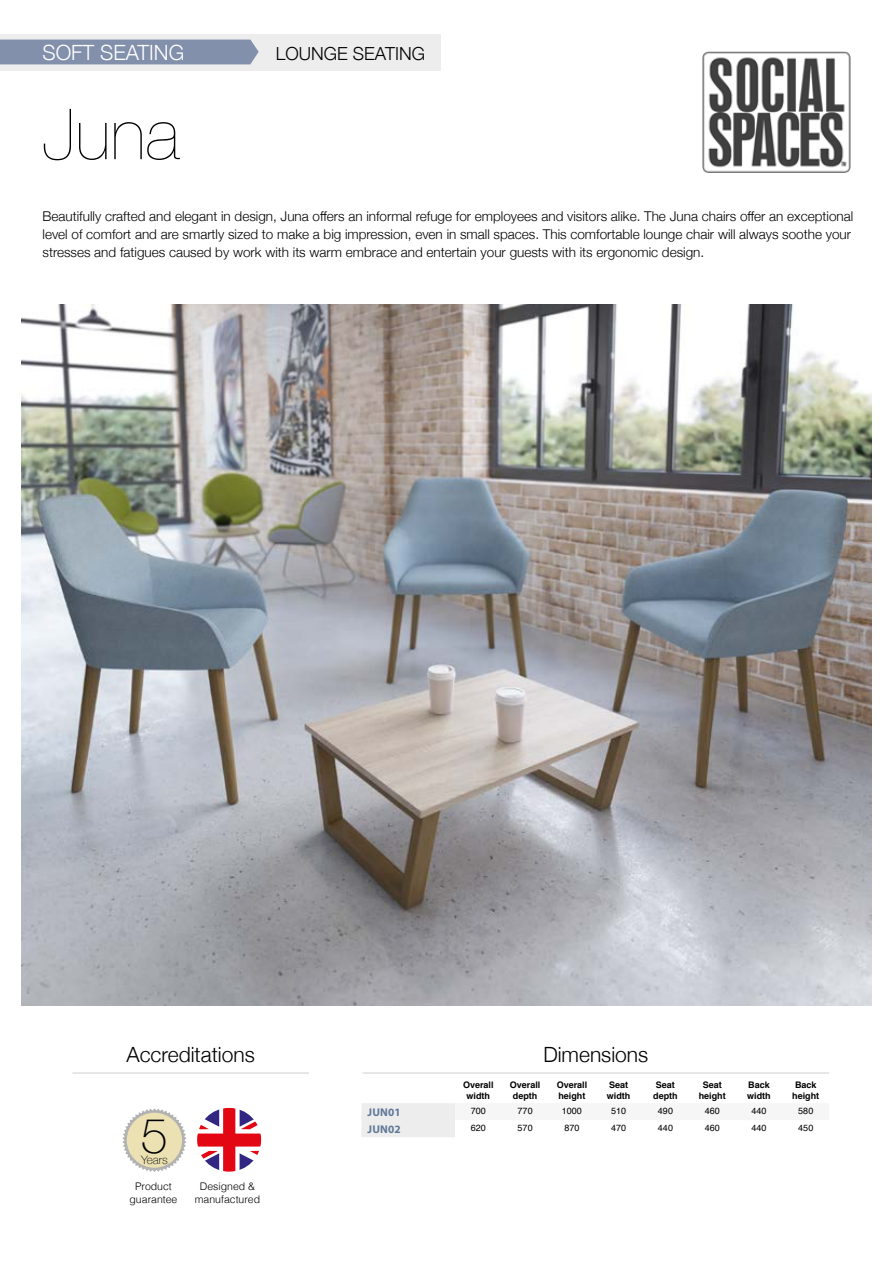
<style>
.page{position:relative;width:893px;height:1263px;background:#fff}
.page>*{position:absolute;margin:0;border:0;box-sizing:border-box;transform-origin:0 0}
.t1{font:200 70.5px "Helvetica Neue";color:#000}
.t2{font:100 48.45px "Helvetica Neue";color:#000}
.t3{font:300 21px "Helvetica Neue";color:#000}
.t4{font:300 21px "Helvetica Neue";color:#fff}
.t5{font:300 18px "Helvetica Neue";color:#000}
.t6{font:300 13.5px/18px "Helvetica Neue";color:#000}
.t7{font:100 11.85px "Helvetica Neue";color:#000}
.t8{font:700 11.25px "Myriad Pro";letter-spacing:.015em;color:#607898}
.t9{font:300 10.5px/12.6px "Helvetica";color:#000;text-align:center}
.t10{font:700 9px/10.8px "Helvetica";color:#000;text-align:center}
.t11{font:9px "Helvetica";color:#000}
</style>
<div class="page">
<img style="left:21px;top:304px;width:851px;height:702px">
<svg style="left:122px;top:1108px;width:64px;height:64px"></svg>
<div style="left:127px;top:1113px;width:55px;height:55px;background:#ece1b3;border-radius:50%"></div>
<hr style="left:72px;top:1073px;width:237px;height:1px;background:#d0d0d0">
<svg style="left:197px;top:1108px;width:64px;height:64px"></svg>
<div style="left:362px;top:1103px;width:93px;height:34px;background:#ededed"></div>
<hr style="left:362px;top:1073px;width:467px;height:1px;background:#d0d0d0">
<img style="left:702px;top:51px;width:149px;height:122px">
<div style="left:0;top:34px;width:441px;height:36px;background:#ededed"></div>
<div style="left:0;top:40px;width:259px;height:24px;background:#8290ac"></div>
<h3 class="t4" style="left:43px;top:35px;width:143px">SOFT SEATING</h3>
<h3 class="t5" style="left:276px;top:39px;width:151px">LOUNGE SEATING</h3>
<h1 class="t1" style="left:43px;top:79px;width:139px">Juna</h1>
<p class="t6" style="left:43px;top:207px;width:812px">Beautifully crafted and elegant in design, Juna offers an informal refuge for employees and visitors alike. The Juna chairs offer an exceptional level of comfort and are smartly sized to make a big impression, even in small spaces. This comfortable lounge chair will always soothe your stresses and fatigues caused by work with its warm embrace and entertain your guests with its ergonomic design.</p>
<h3 class="t3" style="left:126px;top:1038px;width:130px">Accreditations</h3>
<h2 class="t2" style="left:141px;top:1099px;width:29px">5</h2>
<p class="t7" style="left:141px;top:1150px;width:28px">Years</p>
<p class="t9" style="left:130px;top:1179px;width:49px">Product guarantee</p>
<p class="t9" style="left:195px;top:1179px;width:67px">Designed &amp; manufactured</p>
<h3 class="t3" style="left:543px;top:1038px;width:106px">Dimensions</h3>
<p class="t10" style="left:463px;top:1080px;width:32px">Overall width</p>
<p class="t10" style="left:510px;top:1080px;width:32px">Overall depth</p>
<p class="t10" style="left:557px;top:1080px;width:32px;text-align:left">Overall height</p>
<p class="t10" style="left:607px;top:1080px;width:25px;text-align:left">Seat width</p>
<p class="t10" style="left:653px;top:1080px;width:26px">Seat depth</p>
<p class="t10" style="left:699px;top:1080px;width:28px">Seat height</p>
<p class="t10" style="left:747px;top:1080px;width:25px;text-align:left">Back width</p>
<p class="t10" style="left:792px;top:1080px;width:28px">Back height</p>
<p class="t8" style="left:368px;top:1105px;width:35px">JUN01</p>
<p class="t11" style="left:471px;top:1104px;width:17px">700</p>
<p class="t11" style="left:518px;top:1104px;width:17px">770</p>
<p class="t11" style="left:562px;top:1104px;width:22px">1000</p>
<p class="t11" style="left:611px;top:1104px;width:17px">510</p>
<p class="t11" style="left:658px;top:1104px;width:17px">490</p>
<p class="t11" style="left:705px;top:1104px;width:17px">460</p>
<p class="t11" style="left:751px;top:1104px;width:17px">440</p>
<p class="t11" style="left:798px;top:1104px;width:17px">580</p>
<p class="t8" style="left:368px;top:1122px;width:35px">JUN02</p>
<p class="t11" style="left:471px;top:1121px;width:17px">620</p>
<p class="t11" style="left:518px;top:1121px;width:17px">570</p>
<p class="t11" style="left:564px;top:1121px;width:17px">870</p>
<p class="t11" style="left:611px;top:1121px;width:17px">470</p>
<p class="t11" style="left:658px;top:1121px;width:17px">440</p>
<p class="t11" style="left:705px;top:1121px;width:17px">460</p>
<p class="t11" style="left:751px;top:1121px;width:17px">440</p>
<p class="t11" style="left:798px;top:1121px;width:17px">450</p>
</div>
